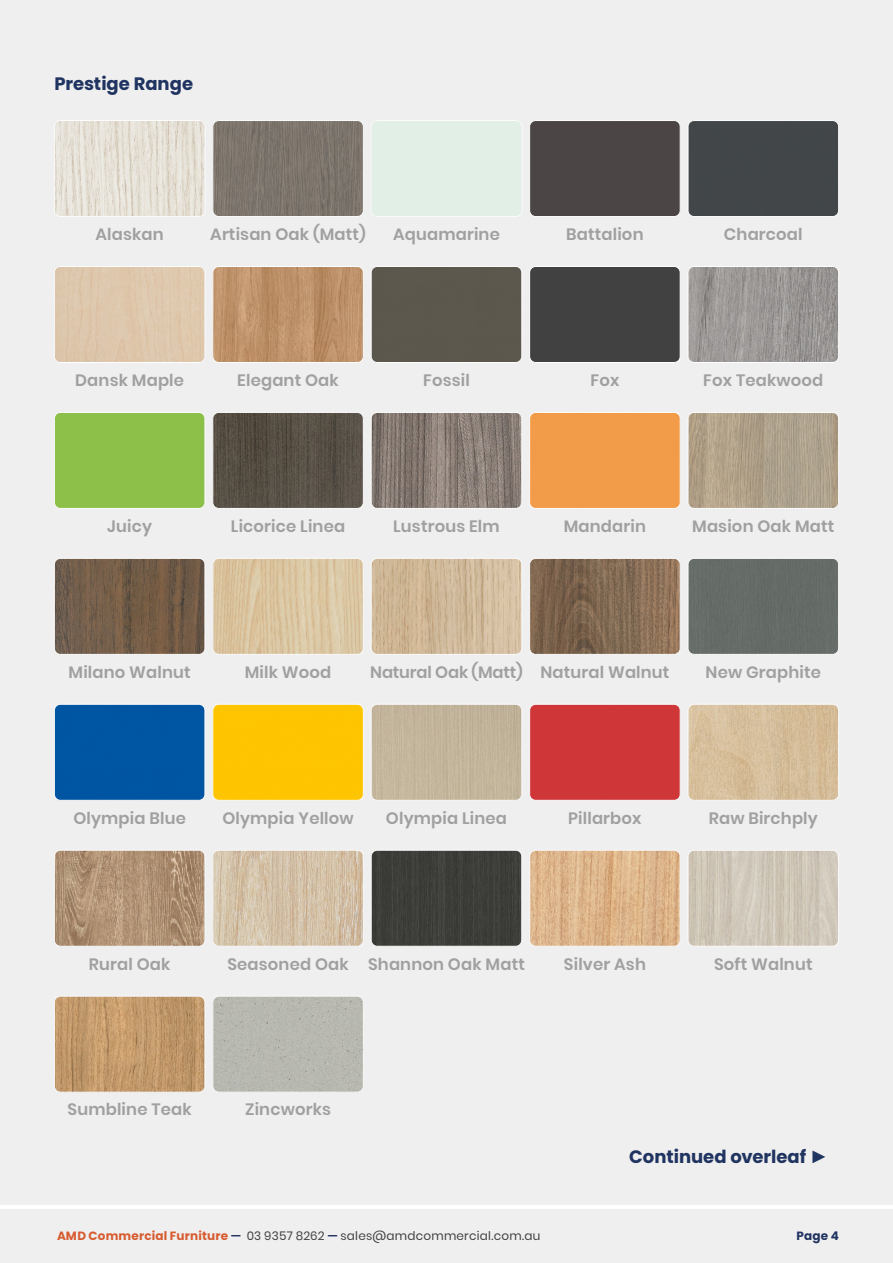
<style>
.page{position:relative;width:893px;height:1263px;background:#fff}
.page>*{position:absolute;margin:0;border:0;box-sizing:border-box;transform-origin:0 0}
.Product_Small_Headin{font:700 18px "Poppins";color:#1f3460}
.Body_Copy{font:600 16.5px "Poppins";letter-spacing:.01em;color:#a0a0a0}
.Body_Copy-2{font:600 16.5px "Poppins";letter-spacing:-.01em;color:#a0a0a0}
.t1{font:12px "Poppins";letter-spacing:.02em;color:#414142}
.t2{font:700 12px "Poppins";color:#1f3460}
.s1{font-family:"Arial"}
.s2{font-weight:700;color:#d75c31}
.s3{font-weight:600;color:#1f3460}
</style>
<div class="page">
<div style="left:0;top:0;width:893px;height:1204px;background:#f0efef"></div>
<div style="left:214px;top:998px;width:148px;height:92px;background:#b8b8b0"></div>
<div style="left:212px;top:996px;width:152px;height:96px;border:1px solid #fff;border-radius:6px"></div>
<img style="left:56px;top:998px;width:147px;height:92px">
<div style="left:54px;top:996px;width:151px;height:96px;border:1px solid #fff;border-radius:6px"></div>
<img style="left:373px;top:414px;width:147px;height:93px">
<div style="left:371px;top:412px;width:151px;height:97px;border:1px solid #fff;border-radius:6px"></div>
<div style="left:56px;top:414px;width:147px;height:93px;background:#8dc049"></div>
<div style="left:54px;top:412px;width:151px;height:97px;border:1px solid #fff;border-radius:6px"></div>
<img style="left:690px;top:414px;width:147px;height:93px">
<div style="left:688px;top:412px;width:151px;height:97px;border:1px solid #fff;border-radius:6px"></div>
<div style="left:531px;top:414px;width:148px;height:93px;background:#f29c49"></div>
<div style="left:529px;top:412px;width:152px;height:97px;border:1px solid #fff;border-radius:6px"></div>
<img style="left:214px;top:414px;width:148px;height:93px">
<div style="left:212px;top:412px;width:152px;height:97px;border:1px solid #fff;border-radius:6px"></div>
<img style="left:531px;top:560px;width:148px;height:93px">
<div style="left:529px;top:558px;width:152px;height:97px;border:1px solid #fff;border-radius:6px"></div>
<img style="left:214px;top:560px;width:148px;height:93px">
<div style="left:212px;top:558px;width:152px;height:97px;border:1px solid #fff;border-radius:6px"></div>
<img style="left:373px;top:560px;width:147px;height:93px">
<div style="left:371px;top:558px;width:151px;height:97px;border:1px solid #fff;border-radius:6px"></div>
<img style="left:56px;top:560px;width:147px;height:93px">
<div style="left:54px;top:558px;width:151px;height:97px;border:1px solid #fff;border-radius:6px"></div>
<div style="left:690px;top:560px;width:147px;height:93px;background:#656b67"></div>
<div style="left:688px;top:558px;width:151px;height:97px;border:1px solid #fff;border-radius:6px"></div>
<div style="left:373px;top:852px;width:147px;height:93px;background:#3d3d39"></div>
<div style="left:371px;top:850px;width:151px;height:97px;border:1px solid #fff;border-radius:6px"></div>
<img style="left:531px;top:852px;width:148px;height:93px">
<div style="left:529px;top:850px;width:152px;height:97px;border:1px solid #fff;border-radius:6px"></div>
<img style="left:690px;top:852px;width:147px;height:93px">
<div style="left:688px;top:850px;width:151px;height:97px;border:1px solid #fff;border-radius:6px"></div>
<img style="left:56px;top:852px;width:147px;height:93px">
<div style="left:54px;top:850px;width:151px;height:97px;border:1px solid #fff;border-radius:6px"></div>
<img style="left:214px;top:852px;width:148px;height:93px">
<div style="left:212px;top:850px;width:152px;height:97px;border:1px solid #fff;border-radius:6px"></div>
<div style="left:373px;top:706px;width:147px;height:93px;background:#c3b59b"></div>
<div style="left:371px;top:704px;width:151px;height:97px;border:1px solid #fff;border-radius:6px"></div>
<div style="left:56px;top:706px;width:147px;height:93px;background:#0055a2"></div>
<div style="left:54px;top:704px;width:151px;height:97px;border:1px solid #fff;border-radius:6px"></div>
<div style="left:214px;top:706px;width:148px;height:93px;background:#fec400"></div>
<div style="left:212px;top:704px;width:152px;height:97px;border:1px solid #fff;border-radius:6px"></div>
<div style="left:531px;top:706px;width:148px;height:93px;background:#cf3638"></div>
<div style="left:529px;top:704px;width:152px;height:97px;border:1px solid #fff;border-radius:6px"></div>
<img style="left:690px;top:706px;width:147px;height:93px">
<div style="left:688px;top:704px;width:151px;height:97px;border:1px solid #fff;border-radius:6px"></div>
<div style="left:373px;top:268px;width:147px;height:93px;background:#5b574d"></div>
<div style="left:371px;top:266px;width:151px;height:97px;border:1px solid #fff;border-radius:6px"></div>
<div style="left:530px;top:266px;width:150px;height:96px;background:#414142;border-radius:6px"></div>
<div style="left:529px;top:266px;width:152px;height:97px;border:1px solid #fff;border-radius:6px"></div>
<img style="left:690px;top:268px;width:147px;height:93px">
<div style="left:688px;top:266px;width:151px;height:97px;border:1px solid #fff;border-radius:6px"></div>
<div style="left:56px;top:268px;width:147px;height:93px;background:#dec7ad"></div>
<div style="left:54px;top:266px;width:151px;height:97px;border:1px solid #fff;border-radius:6px"></div>
<img style="left:214px;top:268px;width:148px;height:93px">
<div style="left:212px;top:266px;width:152px;height:97px;border:1px solid #fff;border-radius:6px"></div>
<img style="left:56px;top:122px;width:147px;height:93px">
<div style="left:54px;top:120px;width:151px;height:97px;border:1px solid #fff;border-radius:6px"></div>
<img style="left:214px;top:122px;width:148px;height:93px">
<div style="left:212px;top:120px;width:152px;height:97px;border:1px solid #fff;border-radius:6px"></div>
<div style="left:371px;top:120px;width:151px;height:97px;border:1px solid #fff;border-radius:6px"></div>
<div style="left:531px;top:122px;width:148px;height:93px;background:#4b4545"></div>
<div style="left:529px;top:120px;width:152px;height:97px;border:1px solid #fff;border-radius:6px"></div>
<div style="left:690px;top:122px;width:147px;height:93px;background:#424649"></div>
<div style="left:688px;top:120px;width:151px;height:97px;border:1px solid #fff;border-radius:6px"></div>
<div style="left:0;top:1209px;width:893px;height:54px;background:#f0efef"></div>
<p class="Product_Small_Headin" style="left:54px;top:73px;width:140px">Prestige Range</p>
<p class="Body_Copy" style="left:95px;top:224px;width:70px">Alaskan</p>
<p class="Body_Copy" style="left:210px;top:224px;width:157px">Artisan Oak (Matt)</p>
<p class="Body_Copy" style="left:393px;top:224px;width:108px">Aquamarine</p>
<p class="Body_Copy" style="left:566px;top:224px;width:79px">Battalion</p>
<p class="Body_Copy" style="left:724px;top:224px;width:80px">Charcoal</p>
<p class="Body_Copy" style="left:75px;top:370px;width:110px">Dansk Maple</p>
<p class="Body_Copy" style="left:237px;top:370px;width:103px">Elegant Oak</p>
<p class="Body_Copy" style="left:423px;top:370px;width:48px">Fossil</p>
<p class="Body_Copy" style="left:590px;top:370px;width:30px">Fox</p>
<p class="Body_Copy" style="left:703px;top:370px;width:122px">Fox Teakwood</p>
<p class="Body_Copy" style="left:107px;top:516px;width:46px">Juicy</p>
<p class="Body_Copy" style="left:231px;top:516px;width:116px">Licorice Linea</p>
<p class="Body_Copy" style="left:393px;top:516px;width:108px">Lustrous Elm</p>
<p class="Body_Copy" style="left:564px;top:516px;width:84px">Mandarin</p>
<p class="Body_Copy" style="left:692px;top:516px;width:144px">Masion Oak Matt</p>
<p class="Body_Copy" style="left:69px;top:662px;width:124px">Milano Walnut</p>
<p class="Body_Copy" style="left:245px;top:662px;width:88px">Milk Wood</p>
<p class="Body_Copy-2" style="left:370px;top:662px;width:154px">Natural Oak (Matt)</p>
<p class="Body_Copy" style="left:540px;top:662px;width:131px">Natural Walnut</p>
<p class="Body_Copy" style="left:706px;top:662px;width:117px">New Graphite</p>
<p class="Body_Copy" style="left:73px;top:808px;width:114px">Olympia Blue</p>
<p class="Body_Copy" style="left:222px;top:808px;width:133px">Olympia Yellow</p>
<p class="Body_Copy" style="left:386px;top:808px;width:123px">Olympia Linea</p>
<p class="Body_Copy" style="left:568px;top:808px;width:75px">Pillarbox</p>
<p class="Body_Copy" style="left:709px;top:808px;width:111px">Raw Birchply</p>
<p class="Body_Copy" style="left:89px;top:954px;width:83px">Rural Oak</p>
<p class="Body_Copy" style="left:227px;top:954px;width:123px">Seasoned Oak</p>
<p class="Body_Copy" style="left:368px;top:954px;width:158px">Shannon Oak Matt</p>
<p class="Body_Copy" style="left:564px;top:954px;width:84px">Silver Ash</p>
<p class="Body_Copy" style="left:714px;top:954px;width:100px">Soft Walnut</p>
<p class="Body_Copy" style="left:68px;top:1100px;width:126px">Sumbline Teak</p>
<p class="Body_Copy" style="left:245px;top:1100px;width:87px">Zincworks</p>
<p class="Product_Small_Headin" style="left:629px;top:1146px;width:200px">Continued overleaf <span class="s1">►</span></p>
<p class="t1" style="left:57px;top:1228px;width:485px"><span class="s2">AMD Commercial Furniture</span> <span class="s3">—</span> 03 9357 8262 <span class="s3">—</span> sales@amdcommercial.com.au</p>
<p class="t2" style="left:797px;top:1228px;width:44px">Page 4</p>
</div>
